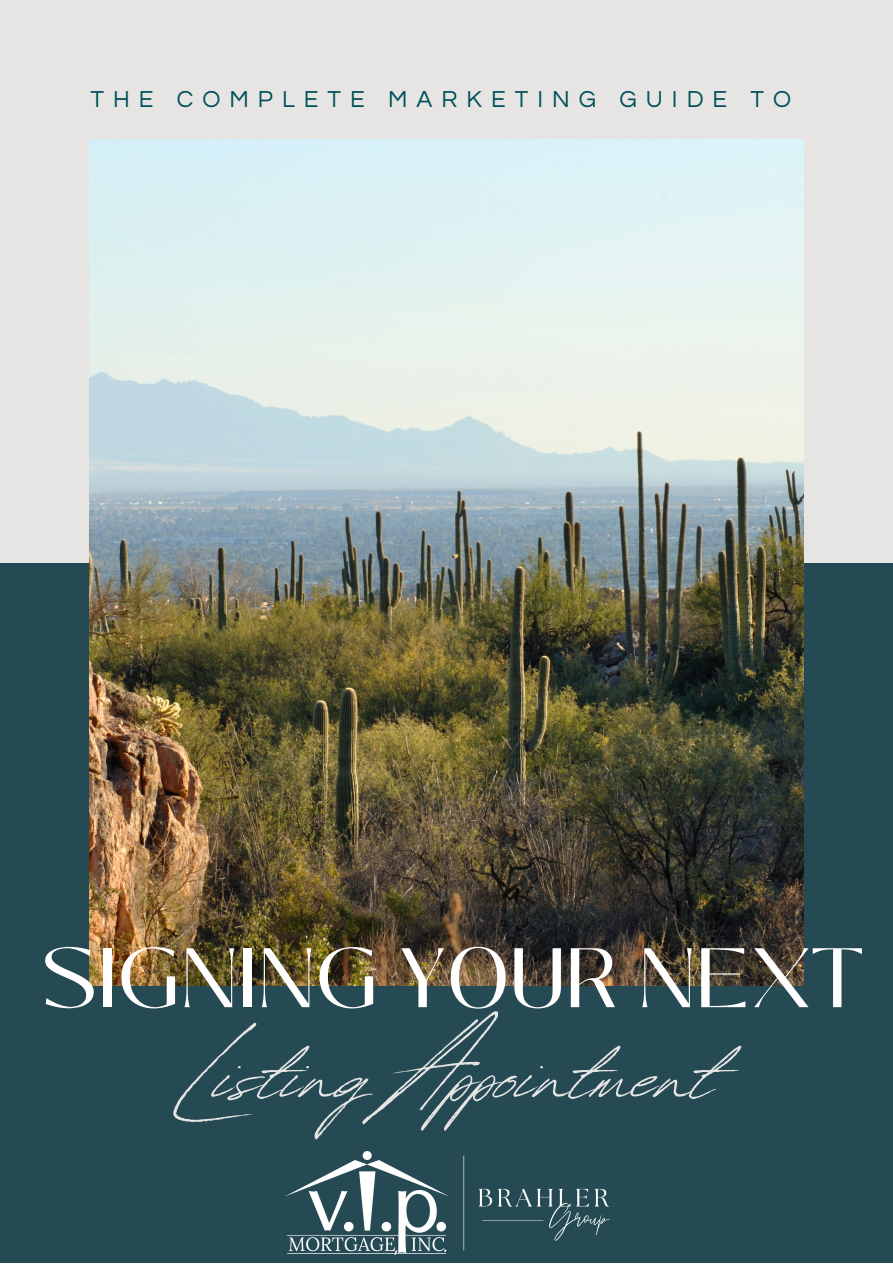
<style>
.page{position:relative;width:893px;height:1264px;background:#fff}
.page>*{position:absolute;margin:0;border:0;box-sizing:border-box;transform-origin:0 0}
.t1{font:120.75px "Revive 80 Signature";color:#e6e5e4}
.t2{font:83.85px "Black Mango";color:#fff}
.t3{font:24px "Questrial";letter-spacing:.375em;color:#005059}
</style>
<div class="page">
<div style="left:0;top:0;width:892px;height:1262px;background:#e6e5e4"></div>
<div style="left:0;top:562px;width:892px;height:700px;background:#264a54"></div>
<img style="left:89px;top:140px;width:714px;height:845px">
<img style="left:286px;top:1151px;width:323px;height:103px">
<p class="t3" style="left:90px;top:87px;width:702px">THE COMPLETE MARKETING GUIDE TO</p>
<p class="t2" style="left:42px;top:914px;width:822px">SIGNING YOUR NEXT</p>
<p class="t1" style="left:181px;top:983px;width:535px">Listing Appointment</p>
</div>
